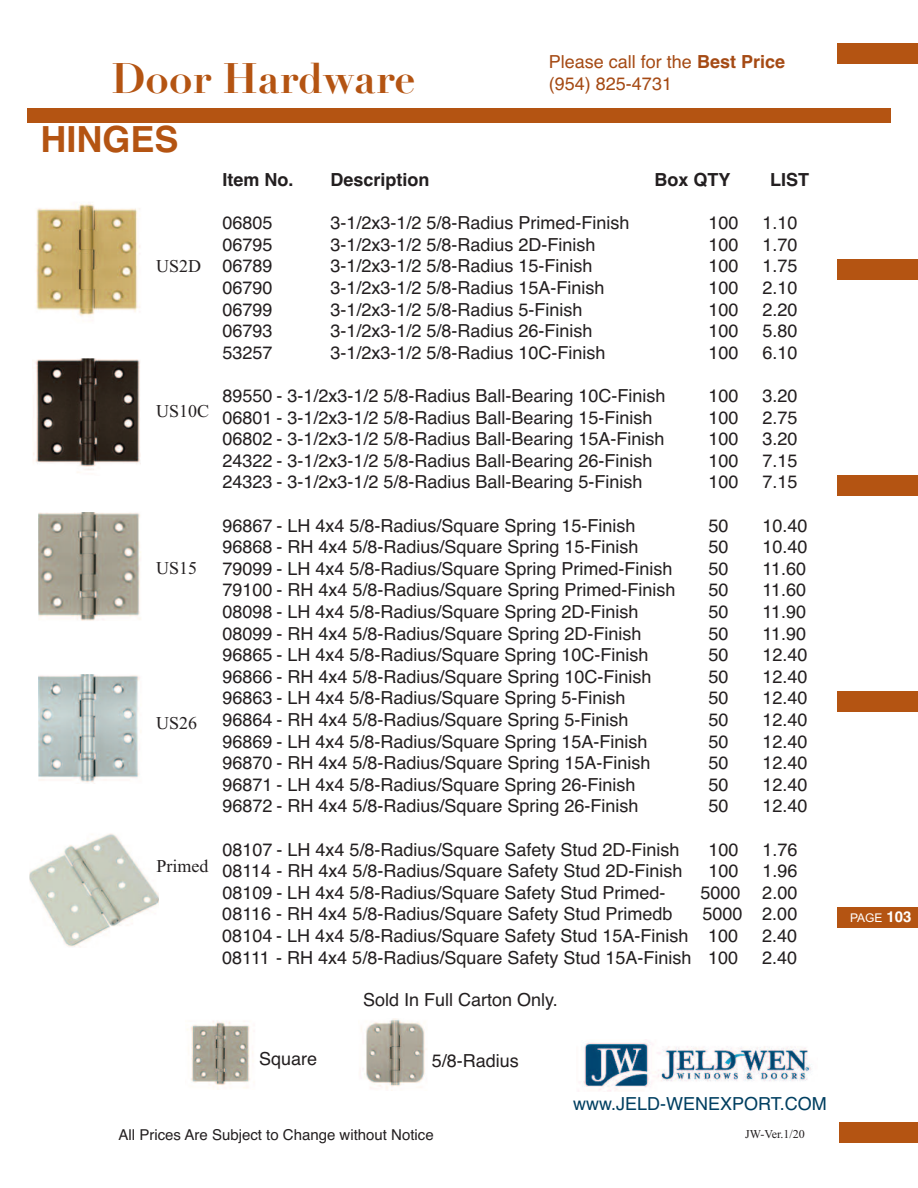
<style>
.page{position:relative;width:918px;height:1188px;background:#fff}
.page>*{position:absolute;margin:0;border:0;box-sizing:border-box;transform-origin:0 0}
.t1{font:700 42px "Didot";color:#b45412}
.t2{font:700 36px "Helvetica";color:#b45412}
.t3{font:18px/21.6px "Helvetica";color:#231f20}
.t4{font:18px/21.6px "Helvetica";color:#a54a14}
.t5{font:700 18px "Helvetica";color:#231f20}
.t6{font:18px "Times New Roman";color:#231f20}
.t7{font:18px "Helvetica";color:#003f61}
.t8{font:15px "Helvetica";color:#231f20}
.t9{font:13.5px "Arial";color:#fff}
.t10{font:12px "Times New Roman";color:#231f20}
.s1{font-weight:700}
.s2{font-family:"Helvetica";font-weight:700;font-size:15px}
</style>
<div class="page">
<div style="left:837px;top:43px;width:81px;height:21px;background:#b45412"></div>
<div style="left:837px;top:259px;width:81px;height:21px;background:#b45412"></div>
<div style="left:837px;top:475px;width:81px;height:21px;background:#b45412"></div>
<div style="left:837px;top:691px;width:81px;height:21px;background:#b45412"></div>
<div style="left:837px;top:907px;width:81px;height:21px;background:#b45412"></div>
<div style="left:27px;top:108px;width:864px;height:15px;background:#b45412"></div>
<div style="left:839px;top:1123px;width:79px;height:20px;background:#b45412"></div>
<img style="left:578px;top:1042px;width:233px;height:50px">
<img style="left:33px;top:358px;width:108px;height:115px">
<img style="left:38px;top:512px;width:103px;height:109px">
<img style="left:38px;top:674px;width:103px;height:110px">
<img style="left:36px;top:204px;width:104px;height:112px">
<img style="left:30px;top:833px;width:129px;height:114px">
<img style="left:187px;top:1021px;width:66px;height:68px">
<img style="left:361px;top:1019px;width:66px;height:70px">
<h1 class="t1" style="left:111px;top:52px;width:306px">Door Hardware</h1>
<p class="t4" style="left:549px;top:51px;width:238px">Please call for the <span class="s1">Best Price </span>(954) 825-4731</p>
<h2 class="t2" style="left:40px;top:118px;width:140px">HINGES</h2>
<p class="t6" style="left:156px;top:255px;width:47px">US2D</p>
<p class="t6" style="left:156px;top:400px;width:55px">US10C</p>
<p class="t6" style="left:156px;top:558px;width:43px">US15</p>
<p class="t6" style="left:156px;top:712px;width:43px">US26</p>
<p class="t6" style="left:156px;top:855px;width:53px">Primed</p>
<p class="t5" style="left:222px;top:169px;width:73px">Item No.</p>
<p class="t5" style="left:330px;top:169px;width:101px">Description</p>
<p class="t5" style="left:654px;top:169px;width:78px">Box QTY</p>
<p class="t5" style="left:770px;top:169px;width:40px">LIST</p>
<p class="t3" style="left:222px;top:212px;width:52px">06805</p>
<p class="t3" style="left:330px;top:212px;width:301px">3-1/2x3-1/2 5/8-Radius Primed-Finish</p>
<p class="t3" style="left:708px;top:212px;width:32px">100</p>
<p class="t3" style="left:762px;top:212px;width:37px">1.10</p>
<p class="t3" style="left:222px;top:234px;width:52px">06795</p>
<p class="t3" style="left:330px;top:234px;width:267px">3-1/2x3-1/2 5/8-Radius 2D-Finish</p>
<p class="t3" style="left:708px;top:234px;width:32px">100</p>
<p class="t3" style="left:762px;top:234px;width:37px">1.70</p>
<p class="t3" style="left:222px;top:255px;width:52px">06789</p>
<p class="t3" style="left:330px;top:255px;width:264px">3-1/2x3-1/2 5/8-Radius 15-Finish</p>
<p class="t3" style="left:708px;top:255px;width:32px">100</p>
<p class="t3" style="left:762px;top:255px;width:37px">1.75</p>
<p class="t3" style="left:222px;top:277px;width:52px">06790</p>
<p class="t3" style="left:330px;top:277px;width:276px">3-1/2x3-1/2 5/8-Radius 15A-Finish</p>
<p class="t3" style="left:708px;top:277px;width:32px">100</p>
<p class="t3" style="left:762px;top:277px;width:37px">2.10</p>
<p class="t3" style="left:222px;top:298px;width:52px">06799</p>
<p class="t3" style="left:330px;top:298px;width:254px">3-1/2x3-1/2 5/8-Radius 5-Finish</p>
<p class="t3" style="left:708px;top:298px;width:32px">100</p>
<p class="t3" style="left:762px;top:298px;width:37px">2.20</p>
<p class="t3" style="left:222px;top:320px;width:52px">06793</p>
<p class="t3" style="left:330px;top:320px;width:264px">3-1/2x3-1/2 5/8-Radius 26-Finish</p>
<p class="t3" style="left:708px;top:320px;width:32px">100</p>
<p class="t3" style="left:762px;top:320px;width:37px">5.80</p>
<p class="t3" style="left:222px;top:342px;width:52px">53257</p>
<p class="t3" style="left:330px;top:342px;width:277px">3-1/2x3-1/2 5/8-Radius 10C-Finish</p>
<p class="t3" style="left:708px;top:342px;width:32px">100</p>
<p class="t3" style="left:762px;top:342px;width:37px">6.10</p>
<p class="t3" style="left:222px;top:385px;width:445px">89550 - 3-1/2x3-1/2 5/8-Radius Ball-Bearing 10C-Finish</p>
<p class="t3" style="left:708px;top:385px;width:32px">100</p>
<p class="t3" style="left:762px;top:385px;width:37px">3.20</p>
<p class="t3" style="left:222px;top:406px;width:432px">06801 - 3-1/2x3-1/2 5/8-Radius Ball-Bearing 15-Finish</p>
<p class="t3" style="left:708px;top:406px;width:32px">100</p>
<p class="t3" style="left:762px;top:406px;width:37px">2.75</p>
<p class="t3" style="left:222px;top:428px;width:444px">06802 - 3-1/2x3-1/2 5/8-Radius Ball-Bearing 15A-Finish</p>
<p class="t3" style="left:708px;top:428px;width:32px">100</p>
<p class="t3" style="left:762px;top:428px;width:37px">3.20</p>
<p class="t3" style="left:222px;top:450px;width:432px">24322 - 3-1/2x3-1/2 5/8-Radius Ball-Bearing 26-Finish</p>
<p class="t3" style="left:708px;top:450px;width:32px">100</p>
<p class="t3" style="left:762px;top:450px;width:37px">7.15</p>
<p class="t3" style="left:222px;top:471px;width:422px">24323 - 3-1/2x3-1/2 5/8-Radius Ball-Bearing 5-Finish</p>
<p class="t3" style="left:708px;top:471px;width:32px">100</p>
<p class="t3" style="left:762px;top:471px;width:37px">7.15</p>
<p class="t3" style="left:222px;top:514px;width:415px">96867 - LH 4x4 5/8-Radius/Square Spring 15-Finish</p>
<p class="t3" style="left:708px;top:514px;width:22px">50</p>
<p class="t3" style="left:762px;top:514px;width:47px">10.40</p>
<p class="t3" style="left:222px;top:536px;width:418px">96868 - RH 4x4 5/8-Radius/Square Spring 15-Finish</p>
<p class="t3" style="left:708px;top:536px;width:22px">50</p>
<p class="t3" style="left:762px;top:536px;width:47px">10.40</p>
<p class="t3" style="left:222px;top:558px;width:452px">79099 - LH 4x4 5/8-Radius/Square Spring Primed-Finish</p>
<p class="t3" style="left:708px;top:558px;width:22px">50</p>
<p class="t3" style="left:762px;top:558px;width:45px">11.60</p>
<p class="t3" style="left:222px;top:579px;width:455px">79100 - RH 4x4 5/8-Radius/Square Spring Primed-Finish</p>
<p class="t3" style="left:708px;top:579px;width:22px">50</p>
<p class="t3" style="left:762px;top:579px;width:45px">11.60</p>
<p class="t3" style="left:222px;top:601px;width:418px">08098 - LH 4x4 5/8-Radius/Square Spring 2D-Finish</p>
<p class="t3" style="left:708px;top:601px;width:22px">50</p>
<p class="t3" style="left:762px;top:601px;width:45px">11.90</p>
<p class="t3" style="left:222px;top:622px;width:421px">08099 - RH 4x4 5/8-Radius/Square Spring 2D-Finish</p>
<p class="t3" style="left:708px;top:622px;width:22px">50</p>
<p class="t3" style="left:762px;top:622px;width:45px">11.90</p>
<p class="t3" style="left:222px;top:644px;width:428px">96865 - LH 4x4 5/8-Radius/Square Spring 10C-Finish</p>
<p class="t3" style="left:708px;top:644px;width:22px">50</p>
<p class="t3" style="left:762px;top:644px;width:47px">12.40</p>
<p class="t3" style="left:222px;top:666px;width:431px">96866 - RH 4x4 5/8-Radius/Square Spring 10C-Finish</p>
<p class="t3" style="left:708px;top:666px;width:22px">50</p>
<p class="t3" style="left:762px;top:666px;width:47px">12.40</p>
<p class="t3" style="left:222px;top:687px;width:405px">96863 - LH 4x4 5/8-Radius/Square Spring 5-Finish</p>
<p class="t3" style="left:708px;top:687px;width:22px">50</p>
<p class="t3" style="left:762px;top:687px;width:47px">12.40</p>
<p class="t3" style="left:222px;top:709px;width:408px">96864 - RH 4x4 5/8-Radius/Square Spring 5-Finish</p>
<p class="t3" style="left:708px;top:709px;width:22px">50</p>
<p class="t3" style="left:762px;top:709px;width:47px">12.40</p>
<p class="t3" style="left:222px;top:730px;width:427px">96869 - LH 4x4 5/8-Radius/Square Spring 15A-Finish</p>
<p class="t3" style="left:708px;top:730px;width:22px">50</p>
<p class="t3" style="left:762px;top:730px;width:47px">12.40</p>
<p class="t3" style="left:222px;top:752px;width:430px">96870 - RH 4x4 5/8-Radius/Square Spring 15A-Finish</p>
<p class="t3" style="left:708px;top:752px;width:22px">50</p>
<p class="t3" style="left:762px;top:752px;width:47px">12.40</p>
<p class="t3" style="left:222px;top:774px;width:415px">96871 - LH 4x4 5/8-Radius/Square Spring 26-Finish</p>
<p class="t3" style="left:708px;top:774px;width:22px">50</p>
<p class="t3" style="left:762px;top:774px;width:47px">12.40</p>
<p class="t3" style="left:222px;top:795px;width:418px">96872 - RH 4x4 5/8-Radius/Square Spring 26-Finish</p>
<p class="t3" style="left:708px;top:795px;width:22px">50</p>
<p class="t3" style="left:762px;top:795px;width:47px">12.40</p>
<p class="t3" style="left:222px;top:838px;width:459px">08107 - LH 4x4 5/8-Radius/Square Safety Stud 2D-Finish</p>
<p class="t3" style="left:708px;top:838px;width:32px">100</p>
<p class="t3" style="left:762px;top:838px;width:37px">1.76</p>
<p class="t3" style="left:222px;top:860px;width:462px">08114 - RH 4x4 5/8-Radius/Square Safety Stud 2D-Finish</p>
<p class="t3" style="left:708px;top:860px;width:32px">100</p>
<p class="t3" style="left:762px;top:860px;width:37px">1.96</p>
<p class="t3" style="left:222px;top:882px;width:445px">08109 - LH 4x4 5/8-Radius/Square Safety Stud Primed-</p>
<p class="t3" style="left:701px;top:882px;width:98px">5000 2.00</p>
<p class="t3" style="left:222px;top:903px;width:452px">08116 - RH 4x4 5/8-Radius/Square Safety Stud Primedb</p>
<p class="t3" style="left:222px;top:903px;width:577px;text-indent:480px">5000 2.00<br>08104 - LH 4x4 5/8-Radius/Square Safety Stud 15A-Finish 100</p>
<p class="t3" style="left:762px;top:925px;width:37px">2.40</p>
<p class="t3" style="left:222px;top:946px;width:518px">08111 - RH 4x4 5/8-Radius/Square Safety Stud 15A-Finish 100</p>
<p class="t3" style="left:762px;top:946px;width:37px">2.40</p>
<p class="t3" style="left:363px;top:989px;width:196px">Sold In Full Carton Only.</p>
<p class="t3" style="left:259px;top:1048px;width:60px">Square</p>
<p class="t3" style="left:432px;top:1050px;width:89px">5/8-Radius</p>
<p class="t7" style="left:573px;top:1093px;width:255px">www.JELD-WENEXPORT.COM</p>
<p class="t8" style="left:119px;top:1126px;width:317px">All Prices Are Subject to Change without Notice</p>
<p class="t10" style="left:745px;top:1127px;width:61px">JW-Ver.1/20</p>
<p class="t9" style="left:845px;top:908px;width:68px">P<sub>P</sub>A<sub>A</sub>G<sub>G</sub> E<sub>E</sub> X<span class="s2">1 0 3</span></p>
</div>
